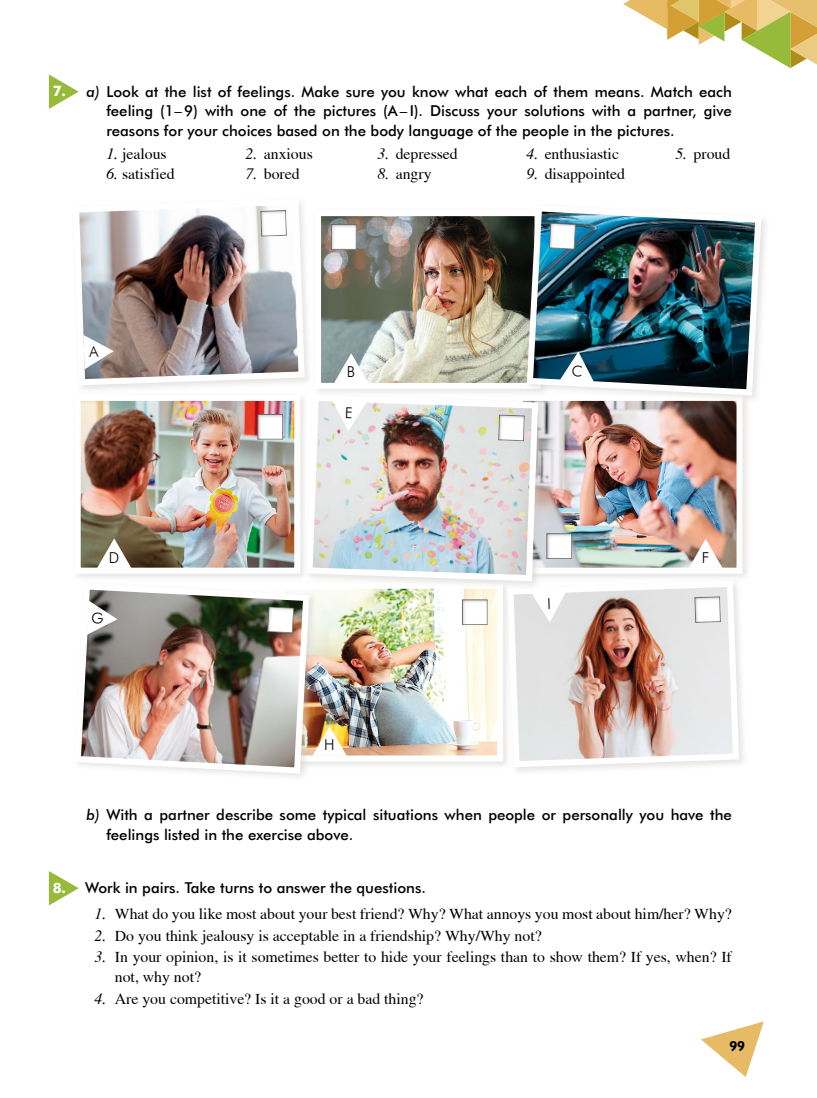
<style>
.page{position:relative;width:817px;height:1098px;background:#fff}
.page>*{position:absolute;margin:0;border:0;box-sizing:border-box;transform-origin:0 0}
.t1{font:15.75px/19.5px "Toronto";color:#000}
.t2{font:15px/19.5px "Futura Med HU Medium";color:#000;text-align:justify}
.t3{font:15px "Futura Lt HU Light";color:#000}
.t4{font:14.55px "Humanist 521 HU Bold";color:#000}
.t5{font:14.25px "Futura HU Bold";color:#fff}
.s1{font-style:italic}
</style>
<div class="page">
<svg style="left:49px;top:74px;width:30px;height:35px"></svg>
<div style="left:514px;top:392px;width:236px;height:190px;background:#f1f0f0"></div>
<img style="left:546px;top:404px;width:189px;height:162px">
<div style="left:517px;top:395px;width:225px;height:178px;border:6px solid #fff"></div>
<div style="left:312px;top:207px;width:237px;height:190px;background:#d0ccca;opacity:.5"></div>
<img style="left:322px;top:217px;width:201px;height:165px">
<div style="left:315px;top:210px;width:225px;height:179px;border:6px solid #fff"></div>
<div style="left:275px;top:579px;width:236px;height:191px;background:#f3f3f2"></div>
<img style="left:318px;top:589px;width:178px;height:165px">
<div style="left:277px;top:582px;width:226px;height:179px;border:6px solid #fff"></div>
<div style="left:71px;top:196px;width:242px;height:197px;background:#fff"></div>
<img style="left:79px;top:202px;width:229px;height:186px">
<div style="left:505px;top:578px;width:242px;height:197px;background:#fefefe"></div>
<svg style="left:504px;top:584px;width:238px;height:186px"></svg>
<div style="left:524px;top:203px;width:245px;height:201px;background:#d0ccca;opacity:.5"></div>
<img style="left:523px;top:203px;width:241px;height:195px">
<div style="left:72px;top:392px;width:236px;height:190px;background:#d0ccca;opacity:.5"></div>
<img style="left:82px;top:402px;width:211px;height:164px">
<div style="left:75px;top:395px;width:225px;height:178px;border:6px solid #fff"></div>
<div style="left:304px;top:392px;width:242px;height:197px;background:#d0ccca;opacity:.5"></div>
<img style="left:303px;top:391px;width:238px;height:193px">
<div style="left:72px;top:581px;width:246px;height:200px;background:#d0ccca;opacity:.5"></div>
<img style="left:72px;top:580px;width:240px;height:196px">
<svg style="left:258px;top:207px;width:29px;height:30px"></svg>
<svg style="left:692px;top:593px;width:29px;height:29px"></svg>
<div style="left:329px;top:221px;width:28px;height:29px;background:#000;opacity:.3"></div>
<svg style="left:546px;top:220px;width:30px;height:29px"></svg>
<div style="left:255px;top:411px;width:28px;height:28px;background:#000;opacity:.3"></div>
<div style="left:459px;top:596px;width:29px;height:29px;background:#000;opacity:.3"></div>
<div style="left:544px;top:530px;width:28px;height:28px;background:#000;opacity:.3"></div>
<svg style="left:265px;top:603px;width:30px;height:30px"></svg>
<svg style="left:496px;top:411px;width:29px;height:30px"></svg>
<svg style="left:49px;top:871px;width:30px;height:34px"></svg>
<svg style="left:334px;top:353px;width:34px;height:30px"></svg>
<svg style="left:97px;top:538px;width:34px;height:30px"></svg>
<svg style="left:688px;top:538px;width:34px;height:30px"></svg>
<svg style="left:312px;top:725px;width:34px;height:30px"></svg>
<svg style="left:623px;top:0;width:193px;height:68px"></svg>
<svg style="left:701px;top:1021px;width:62px;height:55px"></svg>
<svg style="left:83px;top:335px;width:31px;height:34px"></svg>
<svg style="left:87px;top:600px;width:30px;height:34px"></svg>
<svg style="left:332px;top:401px;width:34px;height:30px"></svg>
<svg style="left:531px;top:591px;width:35px;height:31px"></svg>
<svg style="left:559px;top:351px;width:35px;height:31px"></svg>
<p class="t5" style="left:53px;top:82px;width:15px">7.</p>
<p class="t2" style="left:106px;top:81px;width:627px;text-indent:-20px"><span class="s1">a)</span> Look at the list of feelings. Make sure you know what each of them means. Match each feeling (1–9) with one of the pictures (A–I). Discuss your solutions with a partner, give reasons for your choices based on the body language of the people in the pictures.</p>
<p class="t1" style="left:106px;top:144px;width:62px"><span class="s1">1.</span> jealous</p>
<p class="t1" style="left:245px;top:144px;width:69px"><span class="s1">2.</span> anxious</p>
<p class="t1" style="left:377px;top:144px;width:82px"><span class="s1">3.</span> depressed</p>
<p class="t1" style="left:526px;top:144px;width:94px"><span class="s1">4.</span> enthusiastic</p>
<p class="t1" style="left:675px;top:144px;width:56px"><span class="s1">5.</span> proud</p>
<p class="t1" style="left:106px;top:164px;width:70px"><span class="s1">6.</span> satisfied</p>
<p class="t1" style="left:245px;top:164px;width:56px"><span class="s1">7.</span> bored</p>
<p class="t1" style="left:377px;top:164px;width:56px"><span class="s1">8.</span> angry</p>
<p class="t1" style="left:526px;top:164px;width:100px"><span class="s1">9.</span> disappointed</p>
<p class="t3" style="left:347px;top:362px;width:10px">B</p>
<p class="t3" style="left:109px;top:548px;width:12px">D</p>
<p class="t3" style="left:701px;top:548px;width:9px">F</p>
<p class="t3" style="left:324px;top:735px;width:12px">H</p>
<p class="t5" style="left:53px;top:878px;width:15px">8.</p>
<p class="t2" style="left:106px;top:804px;width:627px;text-indent:-20px"><span class="s1">b)</span> With a partner describe some typical situations when people or personally you have the feelings listed in the exercise above.</p>
<p class="t2" style="left:85px;top:877px;width:342px">Work in pairs. Take turns to answer the questions.</p>
<p class="t1" style="left:94px;top:903px;width:638px"><span class="s1">1.</span> What do you like most about your best friend? Why? What annoys you most about him/her? Why?</p>
<p class="t1" style="left:94px;top:925px;width:448px"><span class="s1">2.</span> Do you think jealousy is acceptable in a friendship? Why/Why not?</p>
<p class="t1" style="left:115px;top:946px;width:618px;text-indent:-20px"><span class="s1">3.</span> In your opinion, is it sometimes better to hide your feelings than to show them? If yes, when? If not, why not?</p>
<p class="t1" style="left:94px;top:988px;width:330px"><span class="s1">4.</span> Are you competitive? Is it a good or a bad thing?</p>
<p class="t4" style="left:729px;top:1036px;width:17px">99</p>
</div>
